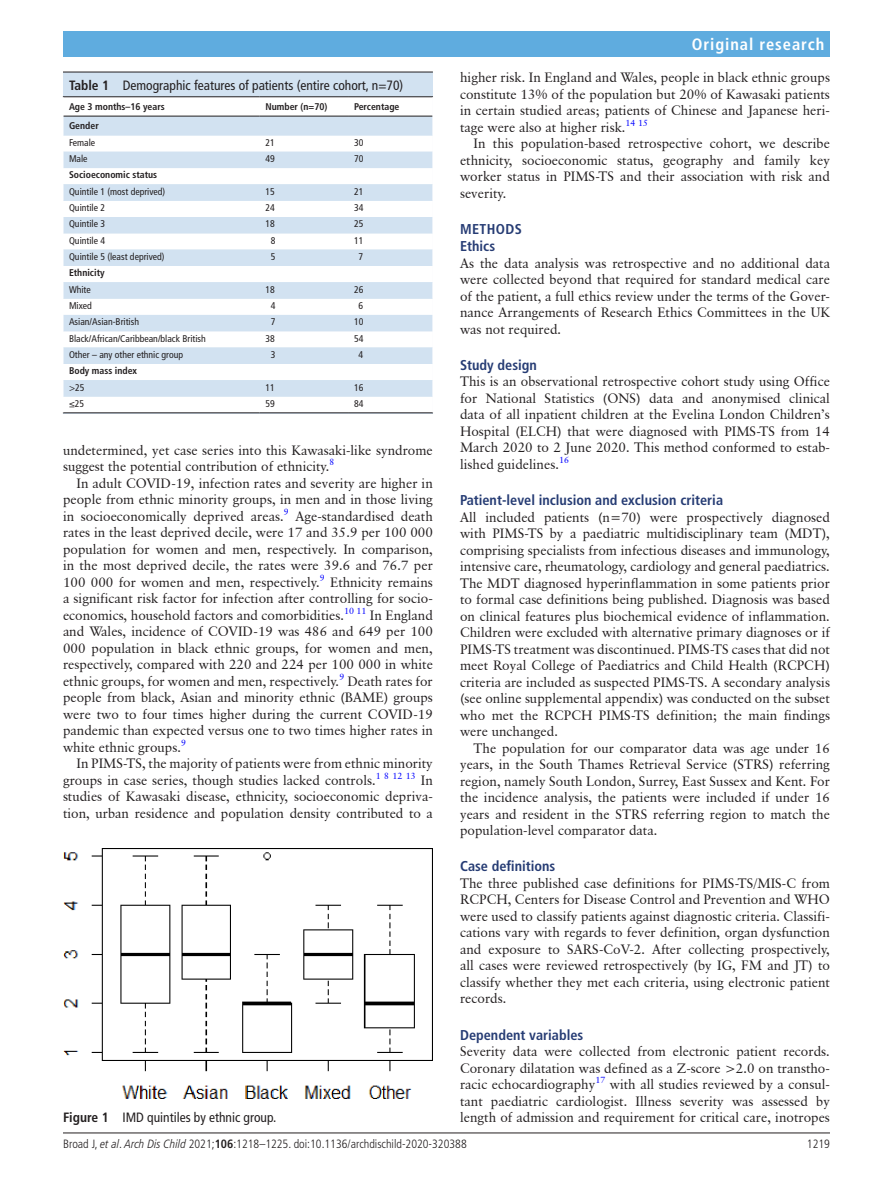
<style>
.page{position:relative;width:893px;height:1191px;background:#fff}
.page>*{position:absolute;margin:0;border:0;box-sizing:border-box;transform-origin:0 0}
.t1{font:700 condensed 16.5px "Frutiger LT Pro";letter-spacing:.055em;color:#fff}
.t2{font:700 condensed 14.25px "Frutiger LT Pro";color:#263c74}
.t3{font:700 condensed 14.25px/17.2px "Frutiger LT Pro";letter-spacing:.025em;color:#263c74}
.t4{font:13.5px/16.5px "Classical Garamond BT";color:#231f20;text-align:justify}
.t5{font:condensed 13.5px "Frutiger LT Pro";color:#231f20}
.t6{font:300 condensed 12px "Frutiger LT Pro";color:#231f20}
.t7{font:condensed 9.75px "Frutiger LT Pro";color:#231f20}
.t8{font:700 condensed 9.75px/16.4px "Frutiger LT Pro";color:#231f20}
.s1{font-weight:700}
.s2{font-weight:400;font-style:italic}
.s3{font-weight:400}
.s4{font-style:italic}
</style>
<div class="page">
<hr style="left:63px;top:1132px;width:767px;height:1px;background:#231f20">
<div style="left:63px;top:31px;width:767px;height:25px;background:#5facdf"></div>
<div style="left:63px;top:72px;width:370px;height:341px;background:#d2e2f1"></div>
<hr style="left:63px;top:72px;width:370px;height:1px;background:#231f20">
<svg style="left:64px;top:97px;width:369px;height:316px;background:#f9f9fa"></svg>
<svg style="left:64px;top:117px;width:369px;height:279px"></svg>
<hr style="left:63px;top:96px;width:196px;height:1px;background:#231f20">
<hr style="left:63px;top:116px;width:197px;height:1px;background:#231f20">
<hr style="left:260px;top:96px;width:88px;height:1px;background:#231f20">
<hr style="left:260px;top:116px;width:88px;height:1px;background:#231f20">
<hr style="left:348px;top:96px;width:85px;height:1px;background:#231f20">
<hr style="left:348px;top:116px;width:85px;height:1px;background:#231f20">
<hr style="left:63px;top:412px;width:196px;height:1px;background:#231f20">
<hr style="left:260px;top:412px;width:88px;height:1px;background:#231f20">
<hr style="left:348px;top:412px;width:85px;height:1px;background:#231f20">
<svg style="left:63px;top:97px;width:1px;height:315px"></svg>
<img style="left:63px;top:849px;width:370px;height:249px">
<p class="t5" style="left:69px;top:78px;width:336px"><span class="s1">Table 1</span> Demographic features of patients (entire cohort, n=70)</p>
<p class="t8" style="left:69px;top:99px;width:97px">Age 3 months–16 years</p>
<p class="t8" style="left:266px;top:99px;width:63px">Number (n=70)</p>
<p class="t8" style="left:354px;top:99px;width:47px">Percentage</p>
<p class="t8" style="left:69px;top:118px;width:31px">Gender</p>
<p class="t7" style="left:69px;top:137px;width:28px">Female</p>
<p class="t7" style="left:266px;top:137px;width:11px">21</p>
<p class="t7" style="left:354px;top:137px;width:11px">30</p>
<p class="t7" style="left:69px;top:153px;width:20px">Male</p>
<p class="t7" style="left:266px;top:153px;width:11px">49</p>
<p class="t7" style="left:354px;top:153px;width:11px">70</p>
<p class="t8" style="left:69px;top:167px;width:90px">Socioeconomic status</p>
<p class="t7" style="left:69px;top:186px;width:98px">Quintile 1 (most deprived)</p>
<p class="t7" style="left:266px;top:186px;width:11px">15</p>
<p class="t7" style="left:354px;top:186px;width:11px">21</p>
<p class="t7" style="left:69px;top:202px;width:38px">Quintile 2</p>
<p class="t7" style="left:266px;top:202px;width:11px">24</p>
<p class="t7" style="left:354px;top:202px;width:11px">34</p>
<p class="t7" style="left:69px;top:218px;width:38px">Quintile 3</p>
<p class="t7" style="left:266px;top:218px;width:11px">18</p>
<p class="t7" style="left:354px;top:218px;width:11px">25</p>
<p class="t7" style="left:69px;top:235px;width:38px">Quintile 4</p>
<p class="t7" style="left:271px;top:235px;width:6px">8</p>
<p class="t7" style="left:354px;top:235px;width:11px">11</p>
<p class="t7" style="left:69px;top:251px;width:97px">Quintile 5 (least deprived)</p>
<p class="t7" style="left:271px;top:251px;width:6px">5</p>
<p class="t7" style="left:359px;top:251px;width:6px">7</p>
<p class="t8" style="left:69px;top:265px;width:37px">Ethnicity</p>
<p class="t7" style="left:69px;top:283px;width:23px">White</p>
<p class="t7" style="left:266px;top:283px;width:11px">18</p>
<p class="t7" style="left:354px;top:283px;width:11px">26</p>
<p class="t7" style="left:69px;top:300px;width:24px">Mixed</p>
<p class="t7" style="left:271px;top:300px;width:6px">4</p>
<p class="t7" style="left:359px;top:300px;width:6px">6</p>
<p class="t7" style="left:69px;top:316px;width:72px">Asian/Asian-British</p>
<p class="t7" style="left:271px;top:316px;width:6px">7</p>
<p class="t7" style="left:354px;top:316px;width:11px">10</p>
<p class="t7" style="left:69px;top:332px;width:138px">Black/African/Caribbean/black British</p>
<p class="t7" style="left:266px;top:332px;width:11px">38</p>
<p class="t7" style="left:354px;top:332px;width:11px">54</p>
<p class="t7" style="left:69px;top:349px;width:116px">Other – any other ethnic group</p>
<p class="t7" style="left:271px;top:349px;width:6px">3</p>
<p class="t7" style="left:359px;top:349px;width:6px">4</p>
<p class="t8" style="left:69px;top:363px;width:70px">Body mass index <span class="s2">&gt;</span><span class="s3">25</span></p>
<p class="t7" style="left:266px;top:381px;width:11px">11</p>
<p class="t7" style="left:354px;top:381px;width:11px">16</p>
<p class="t7" style="left:69px;top:398px;width:17px">≤25</p>
<p class="t7" style="left:266px;top:398px;width:11px">59</p>
<p class="t7" style="left:354px;top:398px;width:11px">84</p>
<p class="t4" style="left:63px;top:441px;width:371px">undetermined, yet case series into this Kawasaki-like syndrome suggest the potential contribution of ethnicity.<sup>8</sup></p>
<p class="t4" style="left:63px;top:474px;width:371px;text-indent:14px">In adult COVID-19, infection rates and severity are higher in people from ethnic minority groups, in men and in those living in socioeconomically deprived areas.<sup>9</sup></p>
<p class="t4" style="left:63px;top:507px;width:371px;text-indent:232px">Age-standardised death rates in the least deprived decile, were 17 and 35.9 per 100 000 population for women and men, respectively. In comparison, in the most deprived decile, the rates were 39.6 and 76.7 per 100 000 for women and men, respectively.<sup>9</sup> Ethnicity remains a significant risk factor for infection after controlling for socio&shy;economics, household factors and comorbidities.<sup>10</sup> <sup>11</sup> In England and Wales, incidence of COVID-19 was 486 and 649 per 100<br>000 population in black ethnic groups, for women and men, respectively, compared with 220 and 224 per 100 000 in white ethnic groups, for women and men, respectively.<sup>9</sup> Death rates for people from black, Asian and minority ethnic (BAME) groups were two to four times higher during the current COVID-19 pandemic than expected versus one to two times higher rates in white ethnic groups.<sup>9</sup></p>
<p class="t4" style="left:63px;top:755px;width:371px;text-indent:14px">In PIMS-TS, the majority of patients were from ethnic minority groups in case series, though studies lacked controls.<sup>1</sup> <sup>8</sup> <sup>12</sup> <sup>13</sup> In studies of Kawasaki disease, ethnicity, socioeconomic depriva&shy;tion, urban residence and population density contributed to a</p>
<p class="t5" style="left:63px;top:1109px;width:215px"><span class="s1">Figure 1</span> IMD quintiles by ethnic group.</p>
<p class="t1" style="left:692px;top:34px;width:134px">Original research</p>
<p class="t4" style="left:460px;top:69px;width:371px">higher risk. In England and Wales, people in black ethnic groups constitute 13% of the population but 20% of Kawasaki patients in certain studied areas; patients of Chinese and Japanese heri&shy;tage were also at higher risk.<sup>14</sup> <sup>15</sup></p>
<p class="t4" style="left:460px;top:135px;width:371px;text-indent:14px">In this population-based retrospective cohort, we describe ethnicity, socioeconomic status, geography and family key worker status in PIMS-TS and their association with risk and severity.</p>
<p class="t3" style="left:460px;top:220px;width:63px">METHODS<br>Ethics</p>
<p class="t4" style="left:460px;top:254px;width:371px">As the data analysis was retrospective and no additional data were collected beyond that required for standard medical care of the patient, a full ethics review under the terms of the Gover&shy;nance Arrangements of Research Ethics Committees in the UK was not required.</p>
<p class="t2" style="left:460px;top:356px;width:78px">Study design</p>
<p class="t4" style="left:460px;top:373px;width:371px">This is an observational retrospective cohort study using Office for National Statistics (ONS) data and anonymised clinical data of all inpatient children at the Evelina London Children’s Hospital (ELCH) that were diagnosed with PIMS-TS from 14<br>March 2020 to 2 June 2020. This method conformed to estab&shy;lished guidelines.<sup>16</sup></p>
<p class="t2" style="left:460px;top:492px;width:265px">Patient-level inclusion and exclusion criteria</p>
<p class="t4" style="left:460px;top:508px;width:371px">All included patients (n=70) were prospectively diagnosed with PIMS-TS by a paediatric multidisciplinary team (MDT), comprising specialists from infectious diseases and immunology, intensive care, rheumatology, cardiology and general paediatrics.<br>The MDT diagnosed hyperinflammation in some patients prior to formal case definitions being published. Diagnosis was based on clinical features plus biochemical evidence of inflammation.<br>Children were excluded with alternative primary diagnoses or if PIMS-TS treatment was discontinued. PIMS-TS cases that did not meet Royal College of Paediatrics and Child Health (RCPCH) criteria are included as suspected PIMS-TS. A secondary analysis (see online supplemental appendix) was conducted on the subset who met the RCPCH PIMS-TS definition; the main findings were unchanged.</p>
<p class="t4" style="left:460px;top:739px;width:371px;text-indent:14px">The population for our comparator data was age under 16 years, in the South Thames Retrieval Service (STRS) referring region, namely South London, Surrey, East Sussex and Kent. For the incidence analysis, the patients were included if under 16 years and resident in the STRS referring region to match the population-level comparator data.</p>
<p class="t2" style="left:460px;top:858px;width:97px">Case definitions</p>
<p class="t4" style="left:460px;top:874px;width:371px">The three published case definitions for PIMS-TS/MIS-C from RCPCH, Centers for Disease Control and Prevention and WHO were used to classify patients against diagnostic criteria. Classifi&shy;cations vary with regards to fever definition, organ dysfunction and exposure to SARS-CoV-2. After collecting prospectively, all cases were reviewed retrospectively (by IG, FM and JT) to classify whether they met each criteria, using electronic patient records.</p>
<p class="t2" style="left:460px;top:1026px;width:125px">Dependent variables</p>
<p class="t4" style="left:460px;top:1043px;width:371px">Severity data were collected from electronic patient records.<br>Coronary dilatation was defined as a Z-score &gt;2.0 on transtho&shy;racic echocardiography<sup>17</sup> with all studies reviewed by a consul&shy;tant paediatric cardiologist. Illness severity was assessed by length of admission and requirement for critical care, inotropes</p>
<p class="t6" style="left:63px;top:1136px;width:405px">Broad J, <span class="s4">et al</span>. <span class="s4">Arch Dis Child</span> 2021;<span class="s1">106</span>:1218–1225. doi:10.1136/archdischild-2020-320388</p>
<p class="t6" style="left:807px;top:1136px;width:25px">1219</p>
</div>
